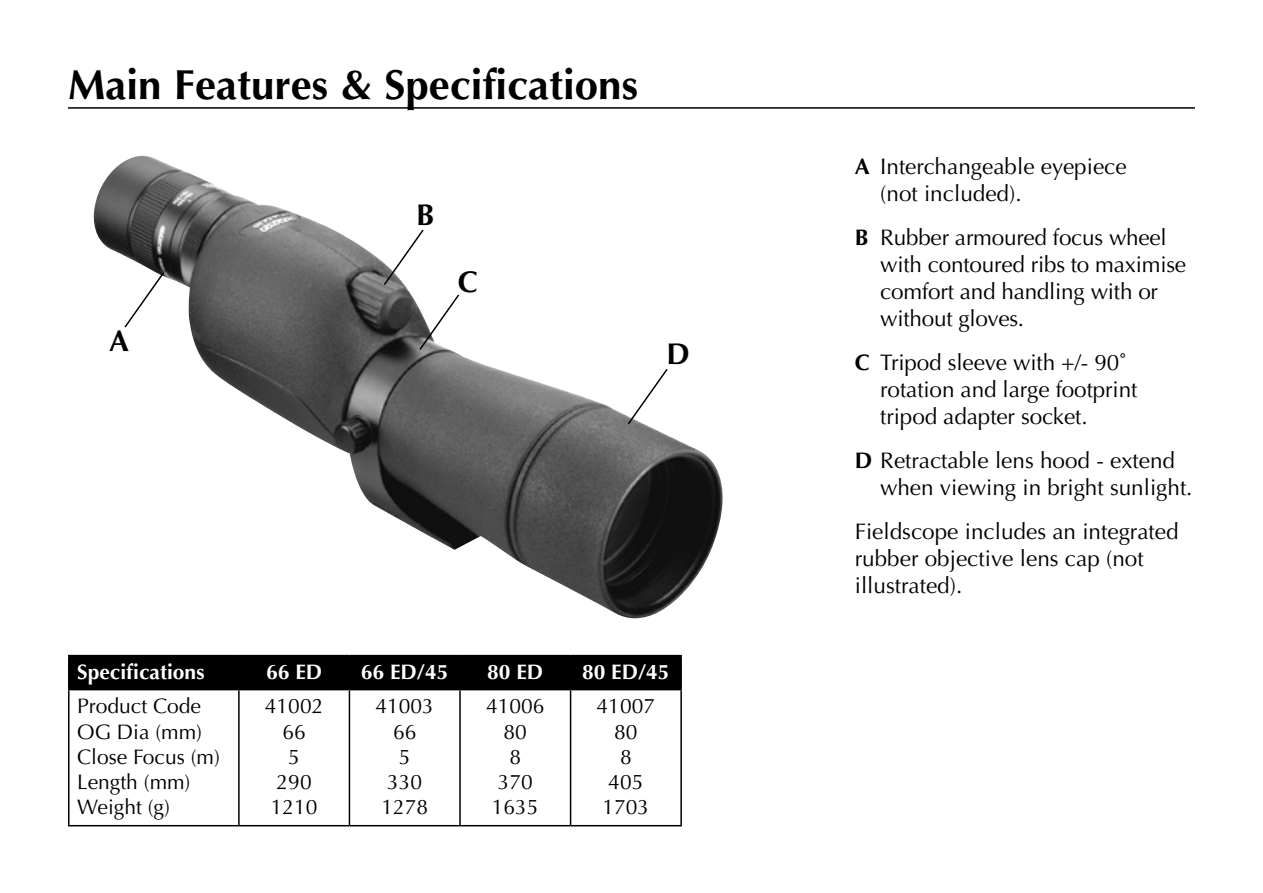
<style>
.page{position:relative;width:1263px;height:893px;background:#fff}
.page>*{position:absolute;margin:0;border:0;box-sizing:border-box;transform-origin:0 0}
.t1{font:700 42px "Optima";color:#000}
.t2{font:700 30px "Optima";color:#000}
.t3{font:22.5px/27px "Optima";letter-spacing:-.005em;color:#000}
.t4{font:21px/25.2px "Optima";color:#000;text-align:center}
.t5{font:700 21px "Optima";color:#fff}
.s1{font-weight:700}
</style>
<div class="page">
<div style="left:70px;top:656px;width:610px;height:33px;background:#000"></div>
<hr style="left:68px;top:655px;width:171px;height:1px;background:#000">
<hr style="left:68px;top:656px;width:2px;height:33px;background:#000">
<hr style="left:239px;top:655px;width:110px;height:1px;background:#000">
<hr style="left:238px;top:656px;width:2px;height:33px;background:#000">
<hr style="left:349px;top:655px;width:111px;height:1px;background:#000">
<hr style="left:349px;top:656px;width:1px;height:33px;background:#000">
<hr style="left:460px;top:655px;width:111px;height:1px;background:#000">
<hr style="left:459px;top:656px;width:2px;height:33px;background:#000">
<hr style="left:571px;top:655px;width:111px;height:1px;background:#000">
<hr style="left:570px;top:656px;width:1px;height:33px;background:#000">
<hr style="left:680px;top:656px;width:2px;height:33px;background:#000">
<hr style="left:68px;top:689px;width:171px;height:1px;background:#000">
<hr style="left:239px;top:689px;width:110px;height:1px;background:#000">
<hr style="left:349px;top:689px;width:111px;height:1px;background:#000">
<hr style="left:460px;top:689px;width:111px;height:1px;background:#000">
<hr style="left:571px;top:689px;width:111px;height:1px;background:#000">
<hr style="left:68px;top:690px;width:2px;height:135px;background:#000">
<hr style="left:238px;top:690px;width:2px;height:135px;background:#000">
<hr style="left:349px;top:690px;width:1px;height:135px;background:#000">
<hr style="left:459px;top:690px;width:2px;height:135px;background:#000">
<hr style="left:570px;top:690px;width:1px;height:135px;background:#000">
<hr style="left:680px;top:690px;width:2px;height:135px;background:#000">
<hr style="left:68px;top:825px;width:171px;height:1px;background:#000">
<hr style="left:239px;top:825px;width:110px;height:1px;background:#000">
<hr style="left:349px;top:825px;width:111px;height:1px;background:#000">
<hr style="left:460px;top:825px;width:111px;height:1px;background:#000">
<hr style="left:571px;top:825px;width:111px;height:1px;background:#000">
<hr style="left:68px;top:107px;width:1127px;height:2px;background:#000">
<img style="left:94px;top:156px;width:629px;height:462px">
<svg style="left:382px;top:228px;width:43px;height:59px"></svg>
<svg style="left:418px;top:293px;width:43px;height:58px"></svg>
<svg style="left:123px;top:270px;width:43px;height:59px"></svg>
<svg style="left:626px;top:367px;width:43px;height:59px"></svg>
<h1 class="t1" style="left:68px;top:60px;width:571px">Main Features &amp; Specifications</h1>
<h2 class="t2" style="left:109px;top:324px;width:22px">A</h2>
<h2 class="t2" style="left:416px;top:197px;width:20px">B</h2>
<h2 class="t2" style="left:458px;top:264px;width:22px">C</h2>
<h2 class="t2" style="left:667px;top:337px;width:25px">D</h2>
<p class="t5" style="left:77px;top:660px;width:129px">Specifications</p>
<p class="t5" style="left:266px;top:660px;width:58px">66 ED</p>
<p class="t5" style="left:361px;top:660px;width:89px">66 ED/45</p>
<p class="t5" style="left:487px;top:660px;width:58px">80 ED</p>
<p class="t5" style="left:582px;top:660px;width:89px">80 ED/45</p>
<p class="t4" style="left:77px;top:694px;width:144px;text-align:left">Product Code<br>OG Dia (mm)<br>Close Focus (m)<br>Length (mm)<br>Weight (g)</p>
<p class="t4" style="left:265px;top:694px;width:60px">41002<br>66<br>5<br>290<br>1210</p>
<p class="t4" style="left:375px;top:694px;width:60px">41003<br>66<br>5<br>330<br>1278</p>
<p class="t4" style="left:486px;top:694px;width:60px">41006<br>80<br>8<br>370<br>1635</p>
<p class="t4" style="left:597px;top:694px;width:60px">41007<br>80<br>8<br>405<br>1703</p>
<p class="t3" style="left:880px;top:153px;width:248px;text-indent:-26px"><span class="s1">A</span> Interchangeable eyepiece (not included).</p>
<p class="t3" style="left:880px;top:224px;width:307px;text-indent:-26px"><span class="s1">B</span> Rubber armoured focus wheel with contoured ribs to maximise comfort and handling with or without gloves.</p>
<p class="t3" style="left:880px;top:349px;width:259px;text-indent:-26px"><span class="s1">C</span> Tripod sleeve with +/- 90˚ rotation and large footprint tripod adapter socket.</p>
<p class="t3" style="left:880px;top:447px;width:314px;text-indent:-26px"><span class="s1">D</span> Retractable lens hood - extend when viewing in bright sunlight.</p>
<p class="t3" style="left:855px;top:518px;width:325px">Fieldscope includes an integrated rubber objective lens cap (not illustrated).</p>
</div>
